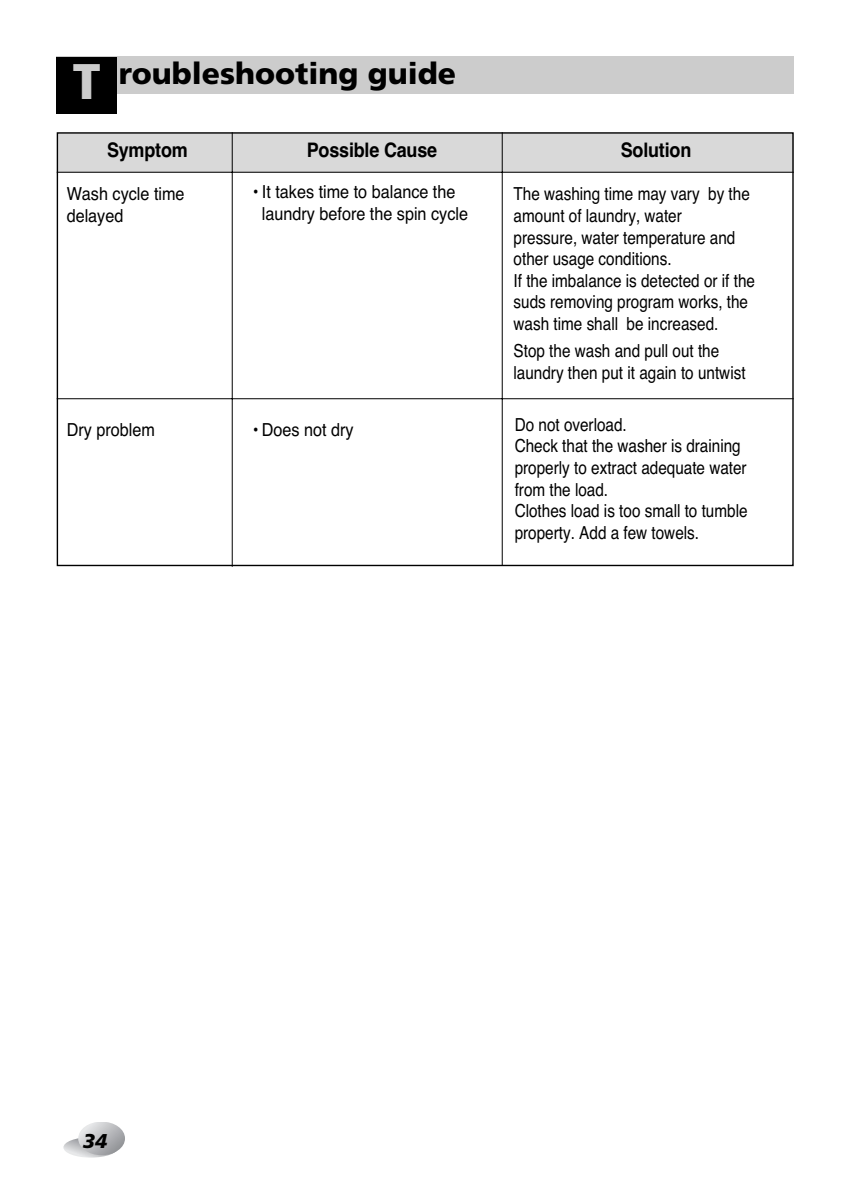
<style>
.page{position:relative;width:850px;height:1190px;background:#fff}
.page>*{position:absolute;margin:0;border:0;box-sizing:border-box;transform-origin:0 0}
.t1{font:900 50px "Frutiger";color:#ccc}
.t2{font:900 30px "Frutiger";color:#000}
.t3{font:700 20px "Helvetica";letter-spacing:-.01em;color:#000;scale:.9 1}
.t4{font:italic 900 20px "Frutiger";color:#000}
.t5{font:18px/21.6px "Helvetica";color:#000;scale:.85 1}
.t6{font:18px/21.6px "Helvetica";color:#000;scale:.9 1}
</style>
<div class="page">
<svg style="left:63px;top:1137px;width:55px;height:21px"></svg>
<svg style="left:78px;top:1123px;width:47px;height:32px"></svg>
<div style="left:57px;top:57px;width:737px;height:37px;background:#ccc"></div>
<div style="left:58px;top:133px;width:736px;height:39px;background:#d9d9d9"></div>
<hr style="left:57px;top:172px;width:737px;height:1px;background:#000">
<hr style="left:57px;top:398px;width:737px;height:1px;background:#000">
<hr style="left:232px;top:132px;width:1px;height:435px;background:#000">
<hr style="left:502px;top:132px;width:1px;height:434px;background:#000">
<div style="left:57px;top:57px;width:60px;height:57px;background:#000"></div>
<h1 class="t1" style="left:73px;top:61px;width:29px">T</h1>
<h2 class="t2" style="left:119px;top:61px;width:339px">roubleshooting guide</h2>
<p class="t3" style="left:107px;top:142px;width:91px">Symptom</p>
<p class="t3" style="left:307px;top:142px;width:146px">Possible Cause</p>
<p class="t3" style="left:621px;top:142px;width:80px">Solution</p>
<p class="t6" style="left:67px;top:185px;width:132px">Wash cycle time delayed</p>
<p class="t6" style="left:262px;top:183px;width:231px;text-indent:-10px">• It takes time to balance the laundry before the spin cycle</p>
<p class="t5" style="left:514px;top:185px;width:286px">The washing time may vary by the amount of laundry, water<br>pressure, water temperature and other usage conditions.<br>If the imbalance is detected or if the suds removing program works, the wash time shall be increased.</p>
<p class="t5" style="left:514px;top:342px;width:275px">Stop the wash and pull out the laundry then put it again to untwist</p>
<p class="t6" style="left:67px;top:420px;width:99px">Dry problem</p>
<p class="t6" style="left:252px;top:420px;width:115px">• Does not dry</p>
<p class="t5" style="left:515px;top:415px;width:276px">Do not overload.<br>Check that the washer is draining properly to extract adequate water from the load.<br>Clothes load is too small to tumble property. Add a few towels.</p>
<p class="t4" style="left:83px;top:1133px;width:26px">34</p>
</div>
